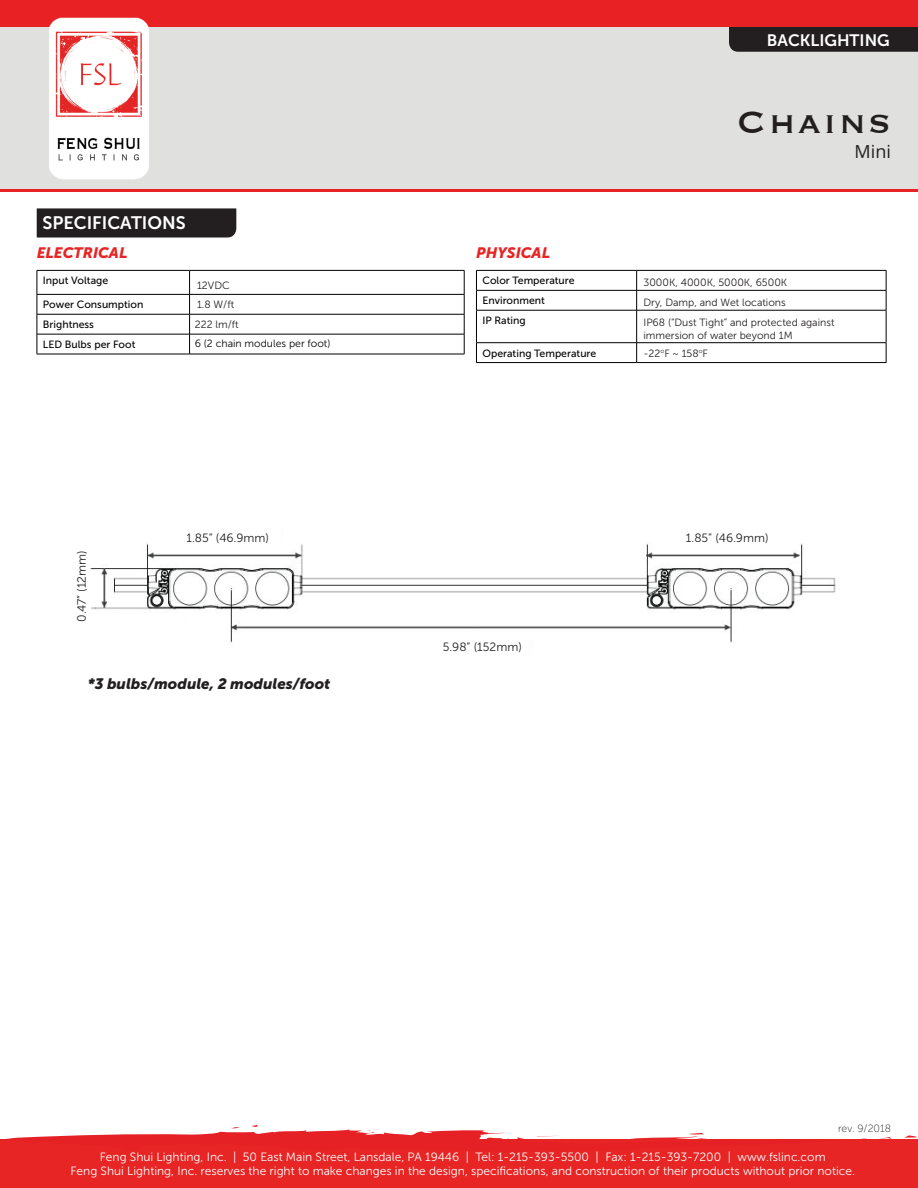
<style>
.page{position:relative;width:918px;height:1188px;background:#fff}
.page>*{position:absolute;margin:0;border:0;box-sizing:border-box;transform-origin:0 0}
.t1{font:40.5px "Copperplate";letter-spacing:.06em;color:#231f20}
.t2{font:18px "Museo Sans 700";color:#fff}
.t3{font:18px "Open Sans";color:#231f20}
.t4{font:16.5px "Museo Sans 700";color:#fff}
.t5{font:italic 15px "Museo Sans 900";color:#231f20}
.t6{font:italic 15px "Museo Sans 900";color:#e62524}
.t7{font:12px/14.4px "Museo Sans 300";color:#fff;text-align:center}
.t8{font:12px "Museo Sans 300";color:#231f20}
.t9{font:10.5px/20.2px "Museo Sans 300";color:#231f20}
.t10{font:10.5px/20px "Museo Sans 500";color:#040503}
.t11{font:10.5px "Museo Sans 300";color:#040503}
.t12{font:10.5px "Museo Sans 100";color:#231f20}
</style>
<div class="page">
<div style="left:0;top:0;width:918px;height:189px;background:#e0e1df"></div>
<div style="left:0;top:1140px;width:918px;height:48px;background:#e62524"></div>
<svg style="left:904px;top:1135px;width:13px;height:3px"></svg>
<svg style="left:878px;top:1137px;width:17px;height:3px"></svg>
<svg style="left:0;top:1124px;width:839px;height:16px"></svg>
<div style="left:729px;top:27px;width:189px;height:25px;background:#231f20"></div>
<div style="left:0;top:0;width:918px;height:27px;background:#e82224"></div>
<hr style="left:0;top:189px;width:918px;height:3px;background:#e82224">
<img style="left:49px;top:17px;width:100px;height:163px">
<hr style="left:37px;top:270px;width:153px;height:1px;background:#000">
<hr style="left:190px;top:270px;width:274px;height:1px;background:#000">
<hr style="left:37px;top:294px;width:153px;height:1px;background:#000">
<hr style="left:190px;top:294px;width:274px;height:1px;background:#000">
<hr style="left:37px;top:314px;width:153px;height:1px;background:#000">
<hr style="left:190px;top:314px;width:274px;height:1px;background:#000">
<hr style="left:37px;top:334px;width:153px;height:1px;background:#000">
<svg style="left:37px;top:271px;width:1px;height:83px"></svg>
<hr style="left:190px;top:334px;width:274px;height:1px;background:#000">
<svg style="left:189px;top:271px;width:1px;height:83px"></svg>
<svg style="left:464px;top:271px;width:1px;height:83px"></svg>
<hr style="left:37px;top:354px;width:153px;height:1px;background:#000">
<hr style="left:190px;top:354px;width:274px;height:1px;background:#000">
<hr style="left:476px;top:270px;width:161px;height:1px;background:#000">
<hr style="left:637px;top:270px;width:249px;height:1px;background:#000">
<hr style="left:476px;top:290px;width:161px;height:1px;background:#000">
<svg style="left:476px;top:271px;width:1px;height:39px"></svg>
<hr style="left:637px;top:290px;width:249px;height:1px;background:#000">
<svg style="left:636px;top:271px;width:1px;height:39px"></svg>
<svg style="left:886px;top:271px;width:1px;height:39px"></svg>
<hr style="left:476px;top:310px;width:161px;height:1px;background:#000">
<hr style="left:476px;top:310px;width:1px;height:33px;background:#000">
<hr style="left:637px;top:310px;width:249px;height:1px;background:#000">
<hr style="left:636px;top:310px;width:1px;height:33px;background:#000">
<hr style="left:886px;top:310px;width:1px;height:33px;background:#000">
<hr style="left:476px;top:342px;width:161px;height:1px;background:#000">
<svg style="left:476px;top:343px;width:1px;height:19px"></svg>
<hr style="left:637px;top:342px;width:249px;height:1px;background:#000">
<svg style="left:636px;top:343px;width:1px;height:19px"></svg>
<svg style="left:886px;top:343px;width:1px;height:19px"></svg>
<hr style="left:476px;top:362px;width:161px;height:1px;background:#000">
<hr style="left:637px;top:362px;width:249px;height:1px;background:#000">
<div style="left:37px;top:208px;width:199px;height:30px;background:#231f20"></div>
<img style="left:90px;top:543px;width:746px;height:100px">
<div style="left:170px;top:523px;width:106px;height:27px;background:#fff"></div>
<div style="left:666px;top:523px;width:107px;height:27px;background:#fff"></div>
<div style="left:422px;top:632px;width:106px;height:28px;background:#fff"></div>
<div style="left:78px;top:613px;width:107px;height:27px;background:#fff"></div>
<h3 class="t4" style="left:767px;top:31px;width:124px">BACKLIGHTING</h3>
<h1 class="t1" style="left:737px;top:96px;width:155px">Chains</h1>
<h2 class="t2" style="left:43px;top:213px;width:145px">SPECIFICATIONS</h2>
<p class="t6" style="left:37px;top:245px;width:92px">ELECTRICAL</p>
<p class="t6" style="left:476px;top:245px;width:75px">PHYSICAL</p>
<p class="t10" style="left:43px;top:271px;width:67px">Input Voltage</p>
<p class="t10" style="left:43px;top:295px;width:102px">Power Consumption<br>Brightness<br>LED Bulbs per Foot</p>
<p class="t9" style="left:197px;top:275px;width:34px">12VDC</p>
<p class="t9" style="left:197px;top:295px;width:39px">1.8 W/ft</p>
<p class="t9" style="left:195px;top:314px;width:45px">222 lm/ft</p>
<p class="t11" style="left:195px;top:338px;width:137px">6 (2 chain modules per foot)</p>
<p class="t10" style="left:482px;top:271px;width:94px">Color Temperature<br>Environment<br>IP Rating</p>
<p class="t10" style="left:482px;top:343px;width:115px">Operating Temperature</p>
<h2 class="t3" style="left:855px;top:140px;width:38px">Mini</h2>
<p class="t9" style="left:643px;top:272px;width:145px">3000K, 4000K, 5000K, 6500K</p>
<p class="t9" style="left:643px;top:292px;width:193px">Dry, Damp, and Wet locations<br>IP68 (“Dust Tight” and protected against</p>
<p class="t9" style="left:643px;top:326px;width:151px;line-height:18.3px">immersion of water beyond 1M -22<sup>o</sup>F ~ 158<sup>o</sup>F</p>
<p class="t8" style="left:75px;top:622px;width:73px;rotate:-90deg">0.47” (12mm)</p>
<p class="t8" style="left:186px;top:531px;width:84px">1.85” (46.9mm)</p>
<p class="t5" style="left:88px;top:675px;width:244px">*3 bulbs/module, 2 modules/foot</p>
<p class="t8" style="left:443px;top:640px;width:80px">5.98” (152mm)</p>
<p class="t8" style="left:686px;top:531px;width:84px">1.85” (46.9mm)</p>
<p class="t12" style="left:838px;top:1123px;width:54px">rev. 9/2018</p>
<p class="t7" style="left:70px;top:1149px;width:786px">Feng Shui Lighting, Inc. | 50 East Main Street, Lansdale, PA 19446 | Tel: 1-215-393-5500 | Fax: 1-215-393-7200 | www.fslinc.com<br>Feng Shui Lighting, Inc. reserves the right to make changes in the design, specifications, and construction of their products without prior notice.</p>
</div>
